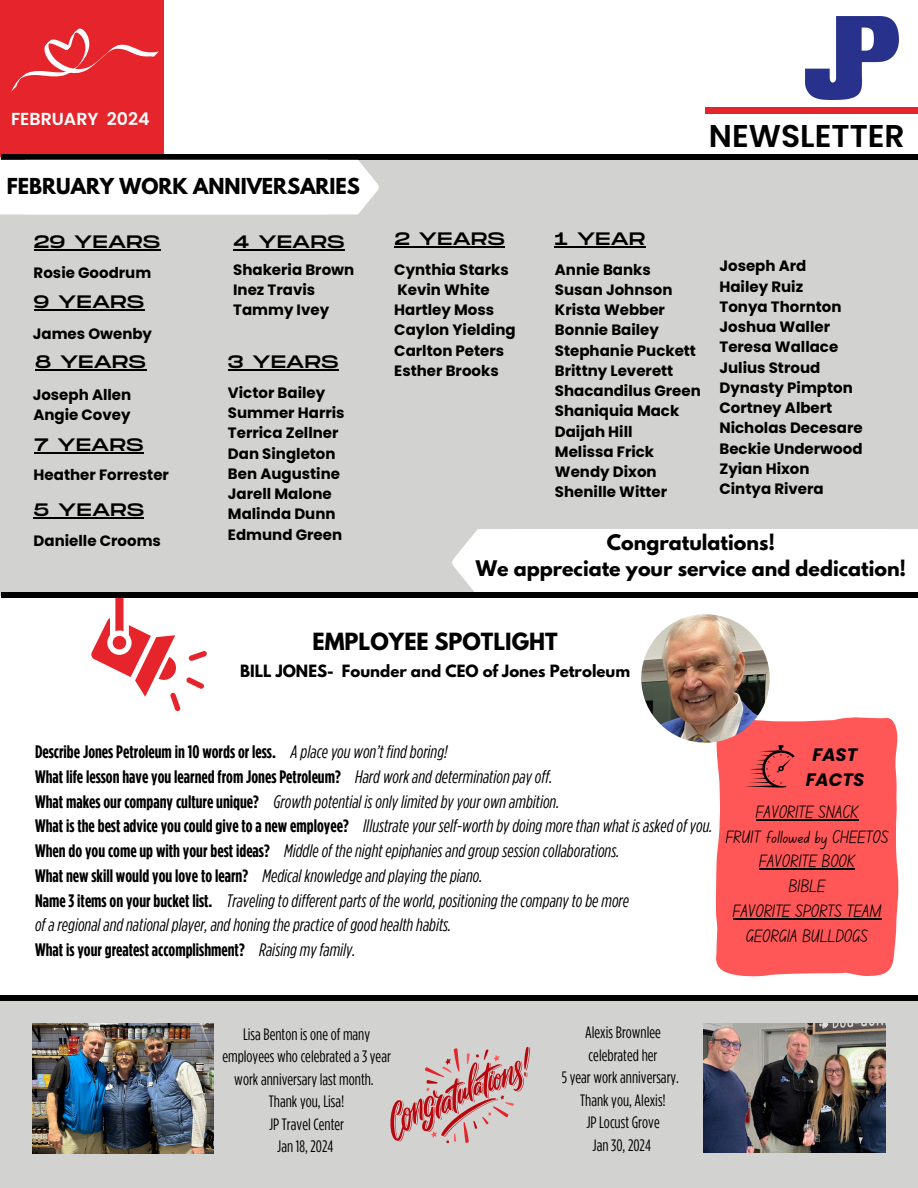
<style>
.page{position:relative;width:918px;height:1188px;background:#fff}
.page>*{position:absolute;margin:0;border:0;box-sizing:border-box;transform-origin:0 0}
.t1{font:600 31.5px "Poppins";color:#000}
.t2{font:700 21px "League Spartan";color:#000}
.t3{font:700 19.5px "League Spartan";color:#000}
.t4{font:700 19.05px/25.8px "League Spartan";color:#000;text-align:center}
.t5{font:italic 18px/24.8px "Gotham Condensed";color:#000}
.t6{font:18px/24.8px "Canva School Font";color:#000;text-align:center}
.t7{font:18px "Monument Extended";color:#000}
.t8{font:700 18px "Gotham Condensed";color:#000}
.t9{font:italic 700 18px/24.8px "Poppins";color:#000;text-align:center}
.t10{font:600 17.4px "Poppins";color:#fff}
.t11{font:16.5px/22.5px "Gotham Condensed";color:#000;text-align:center}
.t12{font:700 15px "Poppins";color:#000}
.t13{font:700 15px "League Spartan";color:#000}
.s1{font-weight:700;font-style:normal}
.s2{font-weight:400;font-style:italic}
</style>
<div class="page">
<div style="left:0;top:157px;width:918px;height:439px;background:#d2d2d1"></div>
<div style="left:705px;top:108px;width:213px;height:6px;background:#e5242b"></div>
<div style="left:0;top:0;width:164px;height:157px;background:#e5242b"></div>
<div style="left:1px;top:154px;width:917px;height:6px;background:#000"></div>
<img style="left:805px;top:16px;width:94px;height:83px">
<div style="left:0;top:160px;width:379px;height:54px;background:#fff"></div>
<div style="left:452px;top:530px;width:466px;height:62px;background:#fff"></div>
<svg style="left:91px;top:598px;width:116px;height:113px"></svg>
<div style="left:1px;top:592px;width:917px;height:6px;background:#000"></div>
<svg style="left:11px;top:28px;width:148px;height:64px"></svg>
<div style="left:716px;top:717px;width:183px;height:259px;background:#ff5757"></div>
<img style="left:641px;top:614px;width:129px;height:129px;border-radius:50%">
<svg style="left:744px;top:745px;width:51px;height:43px;background:#da4a4a"></svg>
<div style="left:0;top:998px;width:918px;height:190px;background:#d2d2d1"></div>
<div style="left:0;top:995px;width:918px;height:6px;background:#000"></div>
<img style="left:704px;top:1023px;width:181px;height:129px">
<img style="left:33px;top:1023px;width:181px;height:131px">
<svg style="left:390px;top:1046px;width:141px;height:98px"></svg>
<hr style="left:555px;top:247px;width:91px;height:1px;background:#000">
<hr style="left:34px;top:249px;width:126px;height:1px;background:#000">
<hr style="left:34px;top:310px;width:110px;height:1px;background:#000">
<hr style="left:35px;top:369px;width:111px;height:1px;background:#000">
<hr style="left:35px;top:452px;width:109px;height:1px;background:#000">
<hr style="left:34px;top:517px;width:110px;height:2px;background:#000">
<hr style="left:233px;top:249px;width:112px;height:1px;background:#000">
<hr style="left:228px;top:369px;width:111px;height:1px;background:#000">
<hr style="left:394px;top:247px;width:111px;height:1px;background:#000">
<hr style="left:756px;top:819px;width:102px;height:1px;background:#000">
<hr style="left:759px;top:868px;width:96px;height:2px;background:#000">
<hr style="left:733px;top:918px;width:149px;height:1px;background:#000">
<p class="t10" style="left:11px;top:106px;width:140px">FEBRUARY 2024</p>
<p class="t3" style="left:7px;top:177px;width:355px">FEBRUARY WORK ANNIVERSARIES</p>
<p class="t7" style="left:34px;top:232px;width:128px">29 YEARS</p>
<p class="t12" style="left:34px;top:262px;width:119px">Rosie Goodrum</p>
<p class="t7" style="left:34px;top:292px;width:112px">9 YEARS</p>
<h5 class="t12" style="left:33px;top:323px;width:121px">James Owenby</h5>
<p class="t7" style="left:35px;top:352px;width:113px">8 YEARS</p>
<p class="t12" style="left:33px;top:384px;width:100px">Joseph Allen</p>
<h5 class="t12" style="left:33px;top:405px;width:99px">Angie Covey</h5>
<p class="t7" style="left:35px;top:435px;width:111px">7 YEARS</p>
<p class="t12" style="left:34px;top:464px;width:137px">Heather Forrester</p>
<p class="t7" style="left:34px;top:500px;width:112px">5 YEARS</p>
<p class="t12" style="left:34px;top:530px;width:129px">Danielle Crooms</p>
<p class="t7" style="left:233px;top:232px;width:113px">4 YEARS</p>
<p class="t12" style="left:233px;top:259px;width:123px">Shakeria Brown</p>
<p class="t12" style="left:233px;top:279px;width:84px">Inez Travis</p>
<h5 class="t12" style="left:233px;top:299px;width:97px">Tammy Ivey</h5>
<p class="t7" style="left:228px;top:352px;width:112px">3 YEARS</p>
<p class="t12" style="left:228px;top:382px;width:99px">Victor Bailey</p>
<h5 class="t12" style="left:228px;top:402px;width:118px">Summer Harris</h5>
<p class="t12" style="left:228px;top:423px;width:112px">Terrica Zellner</p>
<h5 class="t12" style="left:228px;top:443px;width:109px">Dan Singleton</h5>
<h5 class="t12" style="left:228px;top:463px;width:114px">Ben Augustine</h5>
<h5 class="t12" style="left:228px;top:483px;width:105px">Jarell Malone</h5>
<p class="t12" style="left:228px;top:504px;width:109px">Malinda Dunn</p>
<p class="t12" style="left:228px;top:524px;width:116px">Edmund Green</p>
<p class="t7" style="left:394px;top:229px;width:112px">2 YEARS</p>
<p class="t7" style="left:555px;top:229px;width:93px">1 YEAR</p>
<p class="t1" style="left:709px;top:114px;width:197px">NEWSLETTER</p>
<p class="t12" style="left:719px;top:256px;width:88px">Joseph Ard</p>
<h5 class="t12" style="left:719px;top:276px;width:85px">Hailey Ruiz</h5>
<p class="t12" style="left:719px;top:296px;width:124px">Tonya Thornton</p>
<p class="t12" style="left:719px;top:316px;width:112px">Joshua Waller</p>
<p class="t12" style="left:719px;top:337px;width:120px">Teresa Wallace</p>
<p class="t12" style="left:719px;top:357px;width:102px">Julius Stroud</p>
<p class="t12" style="left:719px;top:377px;width:135px">Dynasty Pimpton</p>
<p class="t12" style="left:719px;top:397px;width:114px">Cortney Albert</p>
<p class="t12" style="left:719px;top:418px;width:145px">Nicholas Decesare</p>
<p class="t12" style="left:719px;top:438px;width:145px">Beckie Underwood</p>
<p class="t12" style="left:719px;top:458px;width:92px">Zyian Hixon</p>
<h3 class="t12" style="left:719px;top:478px;width:106px">Cintya Rivera</h3>
<p class="t4" style="left:476px;top:532px;width:432px">Congratulations!<br>We appreciate your service and dedication!</p>
<p class="t12" style="left:394px;top:259px;width:116px">Cynthia Starks</p>
<p class="t12" style="left:397px;top:279px;width:94px">Kevin White</p>
<p class="t12" style="left:394px;top:299px;width:102px">Hartley Moss</p>
<p class="t12" style="left:394px;top:320px;width:123px">Caylon Yielding</p>
<p class="t12" style="left:394px;top:340px;width:112px">Carlton Peters</p>
<p class="t12" style="left:394px;top:360px;width:106px">Esther Brooks</p>
<p class="t12" style="left:555px;top:259px;width:97px">Annie Banks</p>
<p class="t12" style="left:555px;top:279px;width:119px">Susan Johnson</p>
<p class="t12" style="left:555px;top:299px;width:112px">Krista Webber</p>
<p class="t12" style="left:555px;top:320px;width:106px">Bonnie Bailey</p>
<p class="t12" style="left:555px;top:340px;width:143px">Stephanie Puckett</p>
<p class="t12" style="left:555px;top:360px;width:120px">Brittny Leverett</p>
<p class="t12" style="left:555px;top:380px;width:147px">Shacandilus Green</p>
<p class="t12" style="left:555px;top:401px;width:126px">Shaniquia Mack</p>
<p class="t12" style="left:555px;top:421px;width:79px">Daijah Hill</p>
<p class="t12" style="left:555px;top:441px;width:101px">Melissa Frick</p>
<p class="t12" style="left:555px;top:461px;width:103px">Wendy Dixon</p>
<p class="t12" style="left:555px;top:482px;width:114px">Shenille Witter</p>
<h5 class="t2" style="left:313px;top:631px;width:247px">EMPLOYEE SPOTLIGHT</h5>
<p class="t13" style="left:240px;top:663px;width:391px">BILL JONES- Founder and CEO of Jones Petroleum</p>
<p class="t5" style="left:35px;top:739px;width:679px"><span class="s1">Describe Jones Petroleum in 10 words or less.</span> A place you won’t find boring!<br><span class="s1">What life lesson have you learned from Jones Petroleum?</span> Hard work and determination pay off.<br><span class="s1">What makes our company culture unique?</span> Growth potential is only limited by your own ambition.<br><span class="s1">What is the best advice you could give to a new employee?</span> Illustrate your self-worth by doing more than what is asked of you.<br><span class="s1">When do you come up with your best ideas?</span> Middle of the night epiphanies and group session collaborations.<br><span class="s1">What new skill would you love to learn?</span> Medical knowledge and playing the piano.<br><span class="s1">Name 3 items on your bucket list.</span> Traveling to different parts of the world, positioning the company to be more<br>of a regional and national player, and honing the practice of good health habits.</p>
<h1 class="t8" style="left:35px;top:939px;width:322px">What is your greatest accomplishment? <span class="s2">Raising my family.</span></h1>
<p class="t9" style="left:806px;top:742px;width:60px">FAST<br>FACTS</p>
<h2 class="t6" style="left:726px;top:802px;width:164px">FAVORITE SNACK<br>FRUIT followed by CHEETOS<br>FAVORITE BOOK<br>BIBLE<br>FAVORITE SPORTS TEAM<br>GEORGIA BULLDOGS</h2>
<p class="t11" style="left:222px;top:1022px;width:170px">Lisa Benton is one of many employees who celebrated a 3 year work anniversary last month.<br>Thank you, Lisa!<br>JP Travel Center<br>Jan 18, 2024</p>
<p class="t11" style="left:562px;top:1021px;width:119px">Alexis Brownlee celebrated her<br>5 year work anniversary.<br>Thank you, Alexis!<br>JP Locust Grove<br>Jan 30, 2024</p>
</div>
